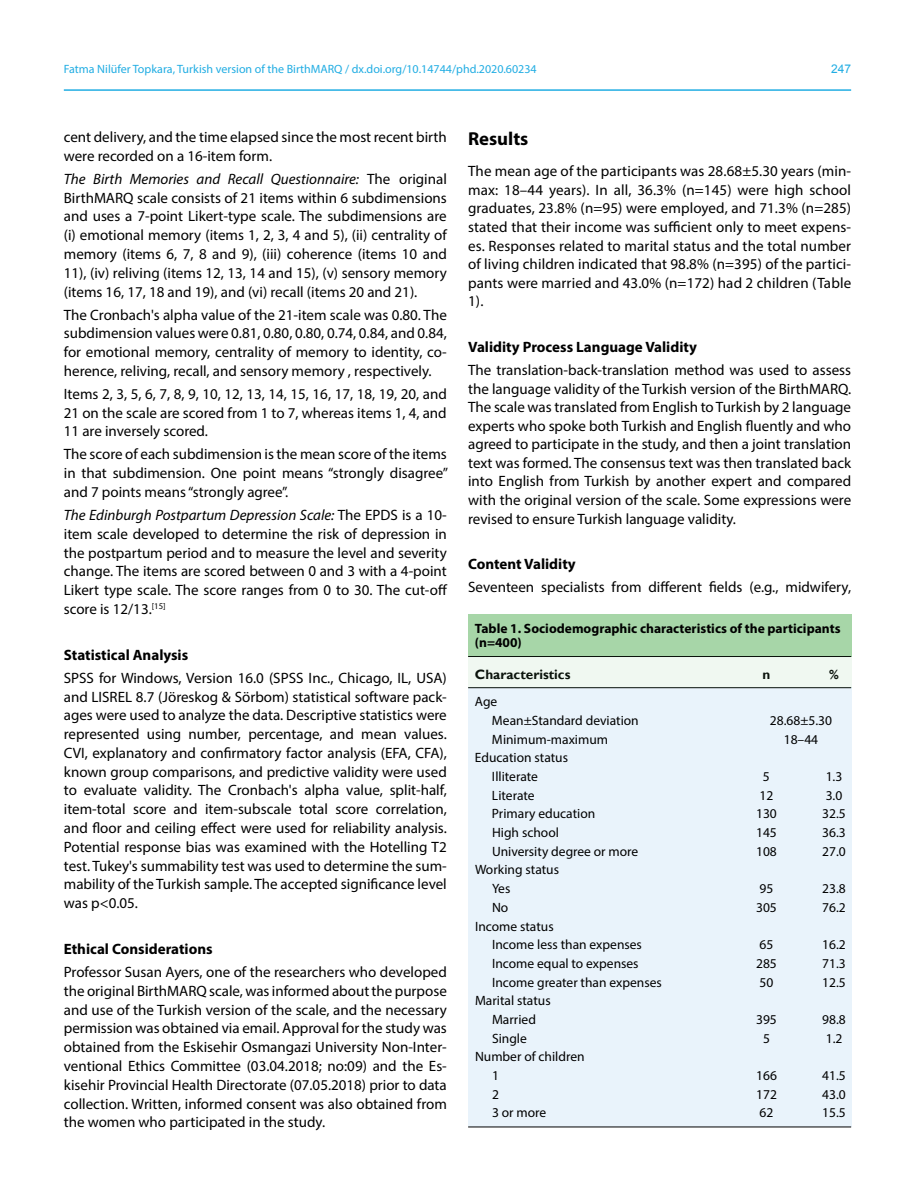
<style>
.page{position:relative;width:915px;height:1191px;background:#fff}
.page>*{position:absolute;margin:0;border:0;box-sizing:border-box;transform-origin:0 0}
.t1{font:700 18.75px "Myriad Pro";color:#000}
.t2{font:15px/18.8px "Myriad Pro";color:#000;text-align:justify}
.t3{font:700 15px "Myriad Pro";color:#000}
.t4{font:13.5px/18.8px "Myriad Pro";color:#000}
.t5{font:700 13.5px/14.4px "Myriad Pro";color:#000}
.t6{font:700 13.5px "Gill Sans";color:#000}
.t7{font:12px "Myriad Pro";color:#21ade3}
.t8{font:12px "Arial";color:#21ade3}
.s1{font-style:italic}
</style>
<div class="page">
<hr style="left:64px;top:89px;width:786px;height:2px;background:#21ade3">
<div style="left:468px;top:614px;width:382px;height:42px;background:#a7d6a8"></div>
<div style="left:468px;top:687px;width:382px;height:440px;background:#e9f3fb"></div>
<hr style="left:468px;top:687px;width:382px;height:1px;background:#000">
<hr style="left:468px;top:1126px;width:382px;height:1px;background:#000">
<div style="left:468px;top:656px;width:382px;height:31px;background:#f0f8f1"></div>
<p class="t7" style="left:64px;top:61px;width:474px">Fatma Nilüfer Topkara, Turkish version of the BirthMARQ / dx.doi.org/10.14744/phd.2020.60234</p>
<p class="t8" style="left:830px;top:60px;width:22px">247</p>
<p class="t2" style="left:64px;top:127px;width:384px">cent delivery, and the time elapsed since the most recent birth were recorded on a 16-item form.</p>
<p class="t2" style="left:64px;top:169px;width:384px"><span class="s1">The Birth Memories and Recall Questionnaire:</span> The original BirthMARQ scale consists of 21 items within 6 subdimensions and uses a 7-point Likert-type scale. The subdimensions are (i) emotional memory (items 1, 2, 3, 4 and 5), (ii) centrality of memory (items 6, 7, 8 and 9), (iii) coherence (items 10 and 11), (iv) reliving (items 12, 13, 14 and 15), (v) sensory memory (items 16, 17, 18 and 19), and (vi) recall (items 20 and 21).</p>
<p class="t2" style="left:64px;top:305px;width:384px">The Cronbach's alpha value of the 21-item scale was 0.80. The subdimension values were 0.81, 0.80, 0.80, 0.74, 0.84, and 0.84, for emotional memory, centrality of memory to identity, co&shy;herence, reliving, recall, and sensory memory , respectively.</p>
<p class="t2" style="left:64px;top:384px;width:384px">Items 2, 3, 5, 6, 7, 8, 9, 10, 12, 13, 14, 15, 16, 17, 18, 19, 20, and 21 on the scale are scored from 1 to 7, whereas items 1, 4, and 11 are inversely scored.</p>
<p class="t2" style="left:64px;top:445px;width:385px">The score of each subdimension is the mean score of the items in that subdimension. One point means “strongly disagree” and 7 points means “strongly agree”.</p>
<p class="t2" style="left:64px;top:505px;width:385px"><span class="s1">The Edinburgh Postpartum Depression Scale:</span> The EPDS is a 10- item scale developed to determine the risk of depression in the postpartum period and to measure the level and severity change. The items are scored between 0 and 3 with a 4-point Likert type scale. The score ranges from 0 to 30. The cut-off score is 12/13.<sup>[15]</sup></p>
<p class="t3" style="left:64px;top:645px;width:126px">Statistical Analysis</p>
<p class="t2" style="left:64px;top:668px;width:384px">SPSS for Windows, Version 16.0 (SPSS Inc., Chicago, IL, USA) and LISREL 8.7 (Jöreskog &amp; Sörbom) statistical software pack&shy;ages were used to analyze the data. Descriptive statistics were represented using number, percentage, and mean values.<br>CVI, explanatory and confirmatory factor analysis (EFA, CFA), known group comparisons, and predictive validity were used to evaluate validity. The Cronbach's alpha value, split-half, item-total score and item-subscale total score correlation, and floor and ceiling effect were used for reliability analysis.<br>Potential response bias was examined with the Hotelling T2 test. Tukey's summability test was used to determine the sum&shy;mability of the Turkish sample. The accepted significance level was p&lt;0.05.</p>
<p class="t3" style="left:64px;top:939px;width:150px">Ethical Considerations</p>
<p class="t2" style="left:64px;top:962px;width:384px">Professor Susan Ayers, one of the researchers who developed the original BirthMARQ scale, was informed about the purpose and use of the Turkish version of the scale, and the necessary permission was obtained via email. Approval for the study was obtained from the Eskisehir Osmangazi University Non-Inter&shy;ventional Ethics Committee (03.04.2018; no:09) and the Es&shy;kisehir Provincial Health Directorate (07.05.2018) prior to data collection. Written, informed consent was also obtained from the women who participated in the study.</p>
<p class="t1" style="left:468px;top:126px;width:62px">Results</p>
<p class="t2" style="left:468px;top:162px;width:384px">The mean age of the participants was 28.68±5.30 years (min&shy;max: 18–44 years). In all, 36.3% (n=145) were high school graduates, 23.8% (n=95) were employed, and 71.3% (n=285) stated that their income was sufficient only to meet expens&shy;es. Responses related to marital status and the total number of living children indicated that 98.8% (n=395) of the partici&shy;pants were married and 43.0% (n=172) had 2 children (Table 1).</p>
<p class="t3" style="left:468px;top:337px;width:230px">Validity Process Language Validity</p>
<p class="t2" style="left:468px;top:360px;width:384px">The translation-back-translation method was used to assess the language validity of the Turkish version of the BirthMARQ.<br>The scale was translated from English to Turkish by 2 language experts who spoke both Turkish and English fluently and who agreed to participate in the study, and then a joint translation text was formed. The consensus text was then translated back into English from Turkish by another expert and compared with the original version of the scale. Some expressions were revised to ensure Turkish language validity.</p>
<p class="t3" style="left:468px;top:554px;width:109px">Content Validity</p>
<p class="t2" style="left:468px;top:577px;width:384px">Seventeen specialists from different fields (e.g., midwifery,</p>
<p class="t5" style="left:475px;top:620px;width:367px">Table 1. Sociodemographic characteristics of the participants (n=400)</p>
<p class="t6" style="left:475px;top:666px;width:97px">Characteristics</p>
<p class="t6" style="left:762px;top:666px;width:9px">n</p>
<p class="t6" style="left:828px;top:666px;width:11px">%</p>
<p class="t4" style="left:492px;top:692px;width:148px;text-indent:-17px">Age<br>Mean±Standard deviation</p>
<p class="t4" style="left:769px;top:711px;width:64px">28.68±5.30</p>
<p class="t4" style="left:492px;top:729px;width:118px">Minimum-maximum</p>
<p class="t4" style="left:783px;top:729px;width:36px">18–44</p>
<p class="t4" style="left:492px;top:748px;width:78px;text-indent:-17px">Education status<br>Illiterate</p>
<p class="t4" style="left:762px;top:767px;width:8px">5</p>
<p class="t4" style="left:825px;top:767px;width:18px">1.3</p>
<p class="t4" style="left:492px;top:785px;width:44px">Literate</p>
<p class="t4" style="left:759px;top:785px;width:15px">12</p>
<p class="t4" style="left:825px;top:785px;width:18px">3.0</p>
<p class="t4" style="left:492px;top:804px;width:105px">Primary education</p>
<p class="t4" style="left:755px;top:804px;width:22px">130</p>
<p class="t4" style="left:822px;top:804px;width:25px">32.5</p>
<p class="t4" style="left:492px;top:823px;width:68px">High school</p>
<p class="t4" style="left:755px;top:823px;width:22px">145</p>
<p class="t4" style="left:822px;top:823px;width:25px">36.3</p>
<p class="t4" style="left:492px;top:841px;width:148px">University degree or more</p>
<p class="t4" style="left:755px;top:841px;width:22px">108</p>
<p class="t4" style="left:822px;top:841px;width:25px">27.0</p>
<p class="t4" style="left:492px;top:860px;width:68px;text-indent:-17px">Working status<br>Yes</p>
<p class="t4" style="left:759px;top:879px;width:15px">95</p>
<p class="t4" style="left:822px;top:879px;width:25px">23.8</p>
<p class="t4" style="left:492px;top:897px;width:18px">No</p>
<p class="t4" style="left:755px;top:897px;width:22px">305</p>
<p class="t4" style="left:822px;top:897px;width:25px">76.2</p>
<p class="t4" style="left:492px;top:916px;width:151px;text-indent:-17px">Income status<br>Income less than expenses</p>
<p class="t4" style="left:759px;top:935px;width:15px">65</p>
<p class="t4" style="left:822px;top:935px;width:25px">16.2</p>
<p class="t4" style="left:492px;top:953px;width:148px">Income equal to expenses</p>
<p class="t4" style="left:755px;top:953px;width:22px">285</p>
<p class="t4" style="left:822px;top:953px;width:25px">71.3</p>
<p class="t4" style="left:492px;top:972px;width:171px">Income greater than expenses</p>
<p class="t4" style="left:759px;top:972px;width:15px">50</p>
<p class="t4" style="left:822px;top:972px;width:25px">12.5</p>
<p class="t4" style="left:475px;top:991px;width:77px;text-align:center">Marital status<br>Married</p>
<p class="t4" style="left:755px;top:1009px;width:22px">395</p>
<p class="t4" style="left:822px;top:1009px;width:25px">98.8</p>
<p class="t4" style="left:492px;top:1028px;width:36px">Single</p>
<p class="t4" style="left:762px;top:1028px;width:8px">5</p>
<p class="t4" style="left:825px;top:1028px;width:18px">1.2</p>
<p class="t4" style="left:492px;top:1047px;width:94px;text-indent:-17px">Number of children<br>1</p>
<p class="t4" style="left:755px;top:1066px;width:22px">166</p>
<p class="t4" style="left:822px;top:1066px;width:25px">41.5</p>
<p class="t4" style="left:492px;top:1084px;width:8px">2</p>
<p class="t4" style="left:755px;top:1084px;width:22px">172</p>
<p class="t4" style="left:822px;top:1084px;width:25px">43.0</p>
<p class="t4" style="left:492px;top:1103px;width:56px">3 or more</p>
<p class="t4" style="left:759px;top:1103px;width:15px">62</p>
<p class="t4" style="left:822px;top:1103px;width:25px">15.5</p>
</div>
